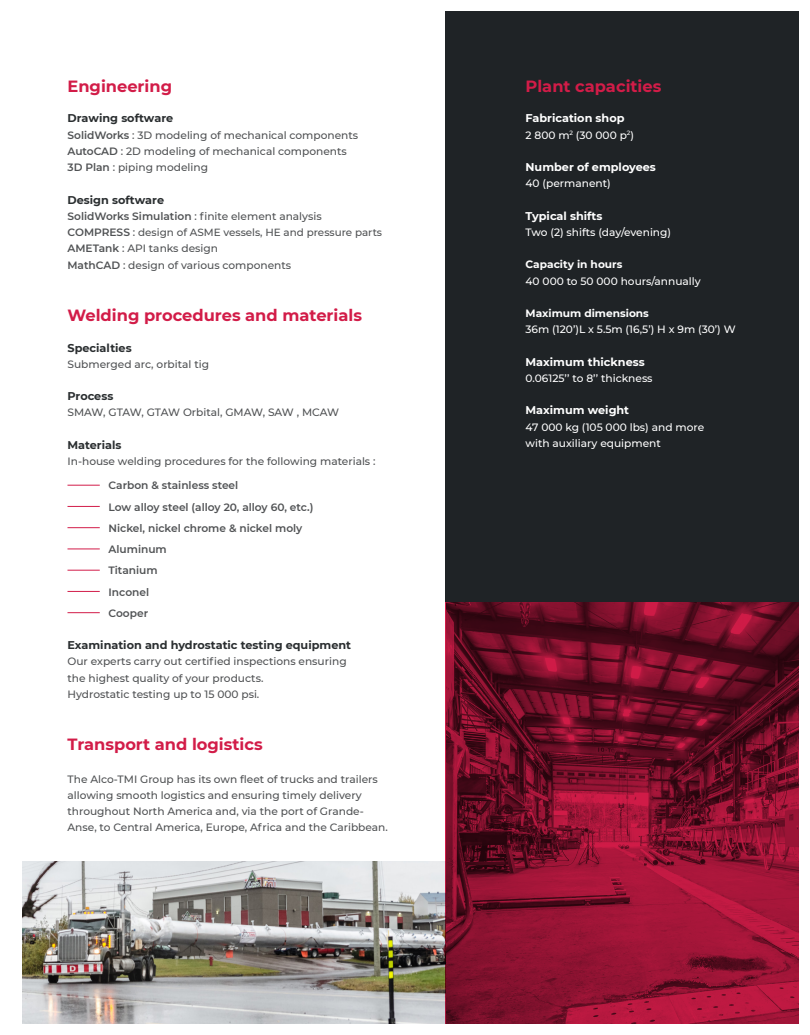
<style>
.page{position:relative;width:810px;height:1035px;background:#fff}
.page>*{position:absolute;margin:0;border:0;box-sizing:border-box;transform-origin:0 0}
.Texte_courant{font:700 16.25px "Montserrat";color:#d21c48}
.Texte_courant-2{font:700 11.25px "Montserrat";color:#2a2e30}
.t1{font:700 11.25px "Montserrat";color:#fff}
.Texte_courant-3{font:500 10.62px/16.2px "Montserrat";color:#505254}
.t2{font:500 10.62px/16.2px "Montserrat";color:#fff}
.Texte_courant-4{font:600 10.62px "Montserrat";color:#505254}
.Texte_courant-5{font:500 10.38px "Montserrat";color:#505254}
.s1{font-weight:600}
.s2{font-weight:600;font-size:10.62px}
.s3{font-size:10.62px}
.s4{font-weight:700}
</style>
<div class="page">
<img style="left:22px;top:861px;width:423px;height:163px">
<svg style="left:445px;top:601px;width:354px;height:423px;background:#7c102b"></svg>
<hr style="left:68px;top:485px;width:32px;height:1px;background:#d21c49">
<hr style="left:68px;top:506px;width:32px;height:1px;background:#d21c49">
<hr style="left:68px;top:527px;width:32px;height:1px;background:#d21c49">
<hr style="left:68px;top:549px;width:32px;height:1px;background:#d21c49">
<hr style="left:68px;top:570px;width:32px;height:1px;background:#d21c49">
<hr style="left:68px;top:591px;width:32px;height:1px;background:#d21c49">
<hr style="left:68px;top:612px;width:32px;height:1px;background:#d21c49">
<div style="left:445px;top:11px;width:354px;height:590px;background:#1f2326"></div>
<p class="Texte_courant" style="left:68px;top:75px;width:106px">Engineering</p>
<p class="Texte_courant-2" style="left:68px;top:110px;width:107px">Drawing software</p>
<p class="Texte_courant-3" style="left:68px;top:126px;width:292px"><span class="s1">SolidWorks</span> : 3D modeling of mechanical components<br><span class="s1">AutoCAD</span> : 2D modeling of mechanical components<br><span class="s1">3D Plan</span> : piping modeling</p>
<p class="Texte_courant-2" style="left:68px;top:191px;width:98px">Design software</p>
<p class="Texte_courant-3" style="left:68px;top:207px;width:256px"><span class="s1">SolidWorks Simulation</span> : finite element analysis</p>
<p class="Texte_courant-5" style="left:68px;top:225px;width:316px"><span class="s2">COMPRESS</span> <span class="s3">:</span> design of ASME vessels, HE and pressure parts</p>
<p class="Texte_courant-3" style="left:68px;top:240px;width:225px"><span class="s1">AMETank</span> : API tanks design<br><span class="s1">MathCAD</span> : design of various components</p>
<p class="Texte_courant" style="left:68px;top:304px;width:296px">Welding procedures and materials</p>
<p class="Texte_courant-2" style="left:68px;top:339px;width:66px">Specialties</p>
<p class="Texte_courant-3" style="left:68px;top:355px;width:143px">Submerged arc, orbital tig</p>
<p class="Texte_courant-2" style="left:68px;top:388px;width:47px">Process</p>
<p class="Texte_courant-3" style="left:68px;top:404px;width:273px">SMAW, GTAW, GTAW Orbital, GMAW, SAW , MCAW</p>
<p class="Texte_courant-2" style="left:68px;top:437px;width:55px">Materials</p>
<p class="Texte_courant-3" style="left:68px;top:453px;width:310px">In-house welding procedures for the following materials :</p>
<p class="Texte_courant-4" style="left:109px;top:478px;width:131px">Carbon &amp; stainless steel</p>
<p class="Texte_courant-4" style="left:109px;top:499px;width:206px">Low alloy steel (alloy 20, alloy 60, etc.)</p>
<p class="Texte_courant-4" style="left:109px;top:520px;width:195px">Nickel, nickel chrome &amp; nickel moly</p>
<p class="Texte_courant-4" style="left:109px;top:542px;width:60px">Aluminum</p>
<p class="Texte_courant-4" style="left:109px;top:563px;width:51px">Titanium</p>
<p class="Texte_courant-4" style="left:109px;top:584px;width:42px">Inconel</p>
<p class="Texte_courant-4" style="left:109px;top:605px;width:41px">Cooper</p>
<p class="Texte_courant-2" style="left:68px;top:637px;width:285px">Examination and hydrostatic testing equipment</p>
<p class="Texte_courant-3" style="left:68px;top:653px;width:281px">Our experts carry out certified inspections ensuring</p>
<p class="Texte_courant-3" style="left:68px;top:669px;width:197px">the highest quality of your products.</p>
<p class="Texte_courant-3" style="left:68px;top:686px;width:193px">Hydrostatic testing up to 15 000 psi.</p>
<p class="Texte_courant" style="left:68px;top:733px;width:197px">Transport and logistics</p>
<p class="Texte_courant-3" style="left:68px;top:770px;width:322px">The Alco‐TMI Group has its own fleet of trucks and trailers allowing smooth logistics and ensuring timely delivery throughout North America and, via the port of Grande‐ Anse, to Central America, Europe, Africa and the Caribbean.</p>
<p class="Texte_courant" style="left:526px;top:75px;width:137px">Plant capacities</p>
<p class="t1" style="left:526px;top:110px;width:101px">Fabrication shop</p>
<p class="t2" style="left:526px;top:126px;width:110px">2 800 m<sup>2</sup> (30 000 p<sup>2</sup>)</p>
<p class="t1" style="left:526px;top:159px;width:132px">Number of employees</p>
<p class="t2" style="left:526px;top:175px;width:87px">40 (permanent)</p>
<p class="t1" style="left:526px;top:208px;width:78px">Typical shifts</p>
<p class="t2" style="left:526px;top:224px;width:147px">Two (2) shifts (day/evening)</p>
<p class="t2" style="left:526px;top:256px;width:177px"><span class="s4">Capacity in hours<br></span>40 000 to 50 000 hours/annually</p>
<p class="t2" style="left:526px;top:305px;width:212px"><span class="s4">Maximum dimensions<br></span>36m (120’)L x 5.5m (16,5’) H x 9m (30’) W</p>
<p class="t1" style="left:526px;top:354px;width:121px">Maximum thickness</p>
<p class="t2" style="left:526px;top:370px;width:129px">0.06125’’ to 8’’ thickness</p>
<p class="t1" style="left:526px;top:402px;width:105px">Maximum weight</p>
<p class="t2" style="left:526px;top:418px;width:180px">47 000 kg (105 000 lbs) and more with auxiliary equipment</p>
</div>
